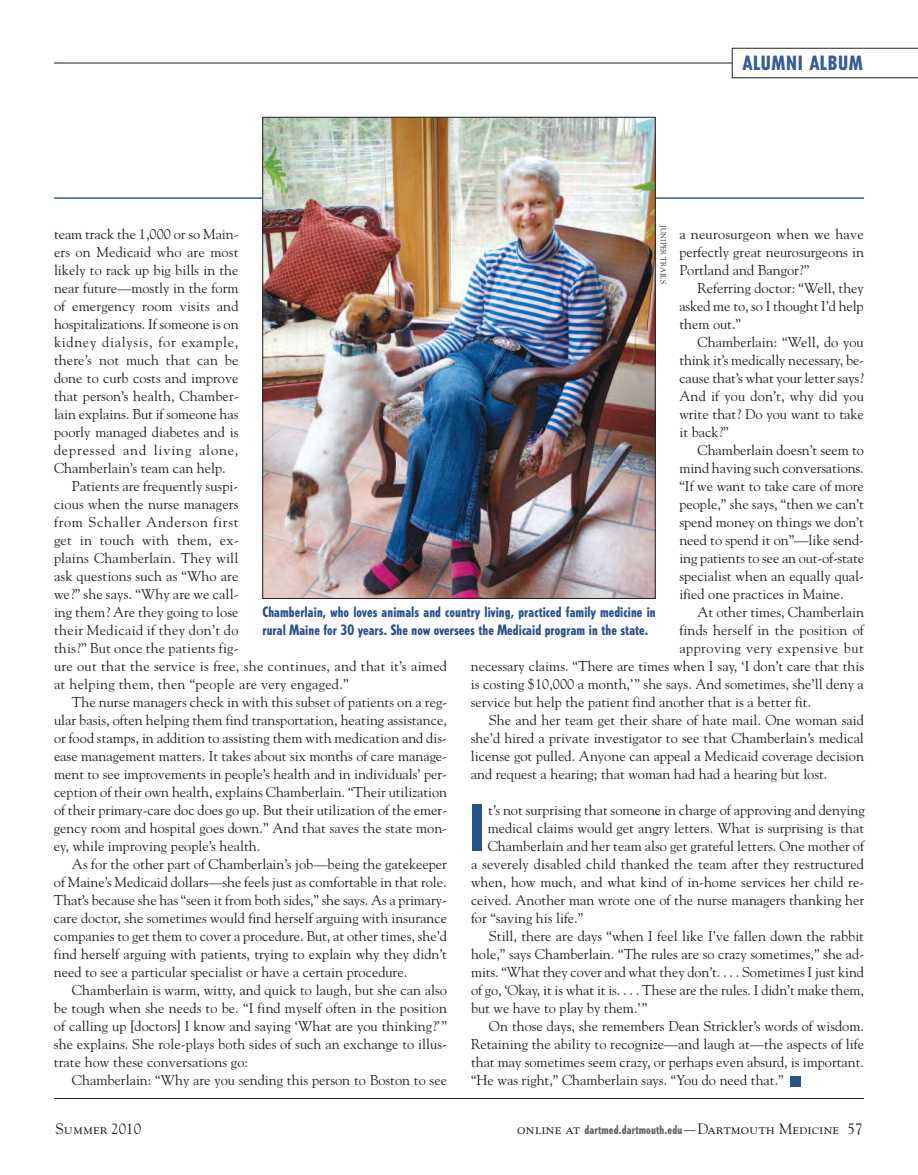
<style>
.page{position:relative;width:918px;height:1175px;background:#fff}
.page>*{position:absolute;margin:0;border:0;box-sizing:border-box;transform-origin:0 0}
.t1{font:800 condensed 62.4px "Tempo";color:#28528b}
.t2{font:800 condensed 19.5px "Tempo";letter-spacing:.05em;color:#365c95}
.t3{font:15px "Goudy SC";color:#231f20}
.t4{font:14.25px/18px "Goudy";color:#231f20;text-align:justify}
.t5{font:800 condensed 14.25px/18px "Tempo";letter-spacing:.005em;color:#28528b}
.t6{font:14.25px "Goudy";letter-spacing:.02em;color:#231f20}
.t7{font:14.25px "Goudy";letter-spacing:.05em;color:#231f20}
.t8{font:14.25px "Goudy";letter-spacing:.025em;color:#231f20}
.t9{font:14.25px "Goudy";letter-spacing:.03em;color:#231f20}
.t10{font:14.25px "Goudy";letter-spacing:.06em;color:#231f20}
.t11{font:7.5px "Goudy";color:#231f20}
.s1{font-family:"Goudy"}
.s2{font-family:"Tempo";font-weight:800;font-stretch:condensed;font-size:12px;color:#636366}
</style>
<div class="page">
<hr style="left:54px;top:197px;width:810px;height:2px;background:#365c95">
<hr style="left:54px;top:1098px;width:810px;height:1px;background:#231f20">
<hr style="left:54px;top:63px;width:678px;height:1px;background:#231f20">
<svg style="left:732px;top:48px;width:186px;height:30px"></svg>
<img style="left:264px;top:119px;width:390px;height:478px">
<div style="left:790px;top:1075px;width:11px;height:11px;background:#28528b"></div>
<h2 class="t2" style="left:743px;top:55px;width:121px">ALUMNI ALBUM</h2>
<p class="t11" style="left:668px;top:225px;width:60px;rotate:90deg">JUNIPER TRAILS</p>
<p class="t4" style="left:679px;top:224px;width:186px">a neurosurgeon when we have perfectly great neurosurgeons in Portland and Bangor?”</p>
<p class="t4" style="left:679px;top:278px;width:186px;text-indent:18px">Referring doctor: “Well, they asked me to, so I thought I’d help them out.”</p>
<p class="t4" style="left:679px;top:332px;width:186px;text-indent:18px">Chamberlain: “Well, do you think it’s medically necessary, be&shy;cause that’s what your letter says?<br>And if you don’t, why did you write that? Do you want to take it back?”</p>
<p class="t4" style="left:679px;top:440px;width:186px;text-indent:18px">Chamberlain doesn’t seem to mind having such conversations. “If we want to take care of more people,” she says, “then we can’t spend money on things we don’t need to spend it on”—like send&shy;ing patients to see an out-of-state specialist when an equally qual&shy;ified one practices in Maine.</p>
<p class="t4" style="left:697px;top:602px;width:168px">At other times, Chamberlain</p>
<p class="t4" style="left:679px;top:620px;width:186px">finds herself in the position of</p>
<p class="t9" style="left:679px;top:639px;width:186px">approving very expensive but</p>
<p class="t4" style="left:471px;top:656px;width:395px">necessary claims. “There are times when I say, ‘I don’t care that this</p>
<p class="t4" style="left:471px;top:674px;width:395px">is costing $10,000 a month,’” she says. And sometimes, she’ll deny a</p>
<p class="t4" style="left:471px;top:692px;width:342px">service but help the patient find another that is a better fit.</p>
<p class="t4" style="left:489px;top:710px;width:377px">She and her team get their share of hate mail. One woman said</p>
<p class="t4" style="left:471px;top:728px;width:395px">she’d hired a private investigator to see that Chamberlain’s medical</p>
<p class="t4" style="left:471px;top:746px;width:395px">license got pulled. Anyone can appeal a Medicaid coverage decision</p>
<p class="t4" style="left:471px;top:764px;width:358px">and request a hearing; that woman had had a hearing but lost.</p>
<h1 class="t1" style="left:469px;top:804px;width:18px">I</h1>
<p class="t4" style="left:488px;top:801px;width:378px">t’s not surprising that someone in charge of approving and denying</p>
<p class="t4" style="left:54px;top:225px;width:186px">team track the 1,000 or so Main-</p>
<p class="t4" style="left:54px;top:243px;width:186px">ers on Medicaid who are most</p>
<p class="t4" style="left:54px;top:261px;width:186px">likely to rack up big bills in the</p>
<p class="t4" style="left:54px;top:279px;width:186px">near future—mostly in the form</p>
<p class="t4" style="left:54px;top:297px;width:186px">of emergency room visits and</p>
<p class="t4" style="left:54px;top:315px;width:186px">hospitalizations. If someone is on</p>
<p class="t7" style="left:54px;top:333px;width:186px">kidney dialysis, for example,</p>
<p class="t4" style="left:54px;top:351px;width:186px">there’s not much that can be</p>
<p class="t4" style="left:54px;top:369px;width:186px">done to curb costs and improve</p>
<p class="t4" style="left:54px;top:387px;width:186px">that person’s health, Chamber-</p>
<p class="t4" style="left:54px;top:405px;width:186px">lain explains. But if someone has</p>
<p class="t4" style="left:54px;top:423px;width:186px">poorly managed diabetes and is</p>
<p class="t10" style="left:54px;top:441px;width:186px">depressed and living alone,</p>
<p class="t4" style="left:54px;top:459px;width:173px">Chamberlain’s team can help.</p>
<p class="t4" style="left:72px;top:477px;width:168px">Patients are frequently suspi-</p>
<p class="t4" style="left:54px;top:495px;width:186px">cious when the nurse managers</p>
<p class="t7" style="left:54px;top:513px;width:186px">from Schaller Anderson first</p>
<p class="t6" style="left:54px;top:531px;width:186px">get in touch with them, ex-</p>
<p class="t4" style="left:54px;top:549px;width:186px">plains Chamberlain. They will</p>
<p class="t4" style="left:54px;top:567px;width:186px">ask questions such as “Who are</p>
<p class="t4" style="left:54px;top:585px;width:186px">we?” she says. “Why are we call-</p>
<p class="t4" style="left:54px;top:603px;width:186px">ing them? Are they going to lose</p>
<p class="t8" style="left:54px;top:621px;width:186px">their Medicaid if they don’t do</p>
<p class="t4" style="left:54px;top:639px;width:186px">this?” But once the patients fig-</p>
<p class="t6" style="left:54px;top:657px;width:395px">ure out that the service is free, she continues, and that it’s aimed</p>
<p class="t6" style="left:54px;top:675px;width:296px">at helping them, then “people are very engaged.”</p>
<p class="t4" style="left:72px;top:693px;width:377px">The nurse managers check in with this subset of patients on a reg-</p>
<p class="t4" style="left:54px;top:711px;width:395px">ular basis, often helping them find transportation, heating assistance,</p>
<p class="t4" style="left:54px;top:729px;width:394px">or food stamps, in addition to assisting them with medication and dis-</p>
<p class="t4" style="left:54px;top:747px;width:395px">ease management matters. It takes about six months of care manage-</p>
<p class="t4" style="left:54px;top:765px;width:395px">ment to see improvements in people’s health and in individuals’ per-</p>
<p class="t4" style="left:54px;top:783px;width:395px">ception of their own health, explains Chamberlain. “Their utilization</p>
<p class="t4" style="left:54px;top:801px;width:395px">of their primary-care doc does go up. But their utilization of the emer-</p>
<p class="t4" style="left:54px;top:819px;width:395px">gency room and hospital goes down.” And that saves the state mon-</p>
<p class="t4" style="left:54px;top:837px;width:208px">ey, while improving people’s health.</p>
<p class="t4" style="left:72px;top:855px;width:377px">As for the other part of Chamberlain’s job—being the gatekeeper</p>
<p class="t4" style="left:54px;top:873px;width:394px">of Maine’s Medicaid dollars—she feels just as comfortable in that role.</p>
<p class="t4" style="left:54px;top:891px;width:394px">That’s because she has “seen it from both sides,” she says. As a primary-</p>
<p class="t4" style="left:54px;top:908px;width:395px">care doctor, she sometimes would find herself arguing with insurance</p>
<p class="t4" style="left:54px;top:926px;width:395px">companies to get them to cover a procedure. But, at other times, she’d</p>
<p class="t4" style="left:54px;top:944px;width:395px">find herself arguing with patients, trying to explain why they didn’t</p>
<p class="t4" style="left:54px;top:962px;width:355px">need to see a particular specialist or have a certain procedure.</p>
<p class="t4" style="left:72px;top:980px;width:377px">Chamberlain is warm, witty, and quick to laugh, but she can also</p>
<p class="t4" style="left:54px;top:998px;width:395px">be tough when she needs to be. “I find myself often in the position</p>
<p class="t4" style="left:54px;top:1016px;width:395px">of calling up [doctors] I know and saying ‘What are you thinking?’”</p>
<p class="t4" style="left:54px;top:1034px;width:395px">she explains. She role-plays both sides of such an exchange to illus-</p>
<p class="t4" style="left:54px;top:1052px;width:196px">trate how these conversations go:</p>
<p class="t4" style="left:72px;top:1070px;width:377px">Chamberlain: “Why are you sending this person to Boston to see</p>
<p class="t5" style="left:262px;top:603px;width:395px">Chamberlain, who loves animals and country living, practiced family medicine in rural Maine for 30 years. She now oversees the Medicaid program in the state.</p>
<p class="t4" style="left:488px;top:819px;width:378px">medical claims would get angry letters. What is surprising is that</p>
<p class="t4" style="left:488px;top:837px;width:378px">Chamberlain and her team also get grateful letters. One mother of</p>
<p class="t4" style="left:471px;top:855px;width:395px">a severely disabled child thanked the team after they restructured</p>
<p class="t4" style="left:471px;top:873px;width:395px">when, how much, and what kind of in-home services her child re-</p>
<p class="t4" style="left:471px;top:891px;width:395px">ceived. Another man wrote one of the nurse managers thanking her</p>
<p class="t4" style="left:471px;top:909px;width:114px">for “saving his life.”</p>
<p class="t4" style="left:489px;top:927px;width:377px">Still, there are days “when I feel like I’ve fallen down the rabbit</p>
<p class="t4" style="left:471px;top:945px;width:395px">hole,” says Chamberlain. “The rules are so crazy sometimes,” she ad-</p>
<p class="t4" style="left:471px;top:963px;width:395px">mits. “What they cover and what they don’t. . . . Sometimes I just kind</p>
<p class="t4" style="left:471px;top:981px;width:395px">of go, ‘Okay, it is what it is. . . . These are the rules. I didn’t make them,</p>
<p class="t4" style="left:471px;top:999px;width:178px">but we have to play by them.’”</p>
<p class="t4" style="left:489px;top:1017px;width:377px">On those days, she remembers Dean Strickler’s words of wisdom.</p>
<p class="t4" style="left:471px;top:1035px;width:395px">Retaining the ability to recognize—and laugh at—the aspects of life</p>
<p class="t4" style="left:471px;top:1053px;width:395px">that may sometimes seem crazy, or perhaps even absurd, is important.</p>
<p class="t4" style="left:471px;top:1071px;width:314px">“He was right,” Chamberlain says. “You do need that.”</p>
<p class="t3" style="left:56px;top:1122px;width:87px">Summer <span class="s1">2010</span></p>
<p class="t3" style="left:517px;top:1122px;width:347px">online at <span class="s2">dartmed.dartmouth.edu</span>—Dartmouth Medicine <span class="s1">57</span></p>
</div>
